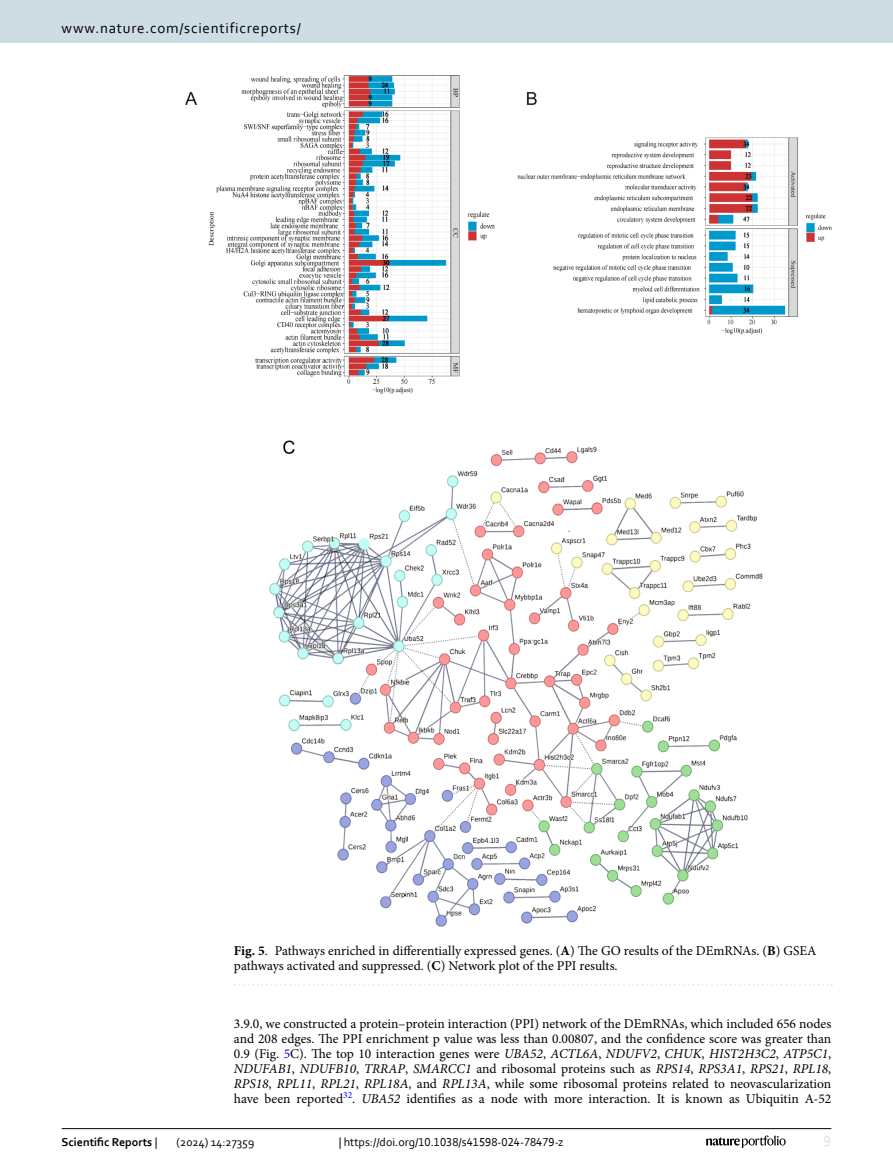
<style>
.page{position:relative;width:893px;height:1174px;background:#fff}
.page>*{position:absolute;margin:0;border:0;box-sizing:border-box;transform-origin:0 0}
.t1{font:15px "Corbel";letter-spacing:.05em;color:#000}
.t2{font:15px "Corbel";color:#d9e4eb}
.Body_Text{font:13.5px/15px "Minion Pro";color:#000;text-align:justify}
.Figure_Caption{font:13.5px/15px "Minion Pro";color:#000}
.t3{font:12px "Corbel";color:#000}
.t4{font:700 12px "Corbel";color:#000}
.s1{font-weight:700}
.s2{color:#00f}
.s3{font-style:italic}
.s4{font-weight:400}
</style>
<div class="page">
<img style="left:186px;top:76px;width:645px;height:850px">
<svg style="left:235px;top:984px;width:597px;height:1px"></svg>
<hr style="left:62px;top:1128px;width:769px;height:1px;background:#000">
<svg style="left:706px;top:1135px;width:80px;height:12px"></svg>
<div style="left:0;top:0;width:893px;height:43px;background:#cedde4"></div>
<p class="t1" style="left:62px;top:18px;width:241px">www.nature.com/scientificreports/</p>
<p class="Figure_Caption" style="left:234px;top:942px;width:584px"><span class="s1">Fig. 5</span>. Pathways enriched in differentially expressed genes. (<span class="s1">A</span>) The GO results of the DEmRNAs. (<span class="s1">B</span>) GSEA pathways activated and suppressed. (<span class="s1">C</span>) Network plot of the PPI results.</p>
<p class="Body_Text" style="left:234px;top:1015px;width:599px">3.9.0, we constructed a protein–protein interaction (PPI) network of the DEmRNAs, which included 656 nodes and 208 edges. The PPI enrichment p value was less than 0.00807, and the confidence score was greater than 0.9 (Fig. <span class="s2">5</span>C). The top 10 interaction genes were <span class="s3">UBA52</span>, <span class="s3">ACTL6A</span>, <span class="s3">NDUFV2</span>, <span class="s3">CHUK</span>, <span class="s3">HIST2H3C2</span>, <span class="s3">ATP5C1</span>, <span class="s3">NDUFAB1</span>, <span class="s3">NDUFB10</span>, <span class="s3">TRRAP</span>, <span class="s3">SMARCC1</span> and ribosomal proteins such as <span class="s3">RPS14</span>, <span class="s3">RPS3A1</span>, <span class="s3">RPS21</span>, <span class="s3">RPL18</span>, <span class="s3">RPS18</span>, <span class="s3">RPL11</span>, <span class="s3">RPL21</span>, <span class="s3">RPL18A</span>, and <span class="s3">RPL13A</span>, while some ribosomal proteins related to neovascularization have been reported<sup>32</sup>. <span class="s3">UBA52</span> identifies as a node with more interaction. It is known as Ubiquitin A-52</p>
<p class="t4" style="left:62px;top:1134px;width:97px">Scientific Reports <span class="s4">|</span></p>
<p class="t3" style="left:177px;top:1134px;width:79px">(2024) 14:27359</p>
<p class="t3" style="left:339px;top:1134px;width:226px">| https://doi.org/10.1038/s41598-024-78479-z</p>
<p class="t2" style="left:824px;top:1132px;width:9px">9</p>
</div>
